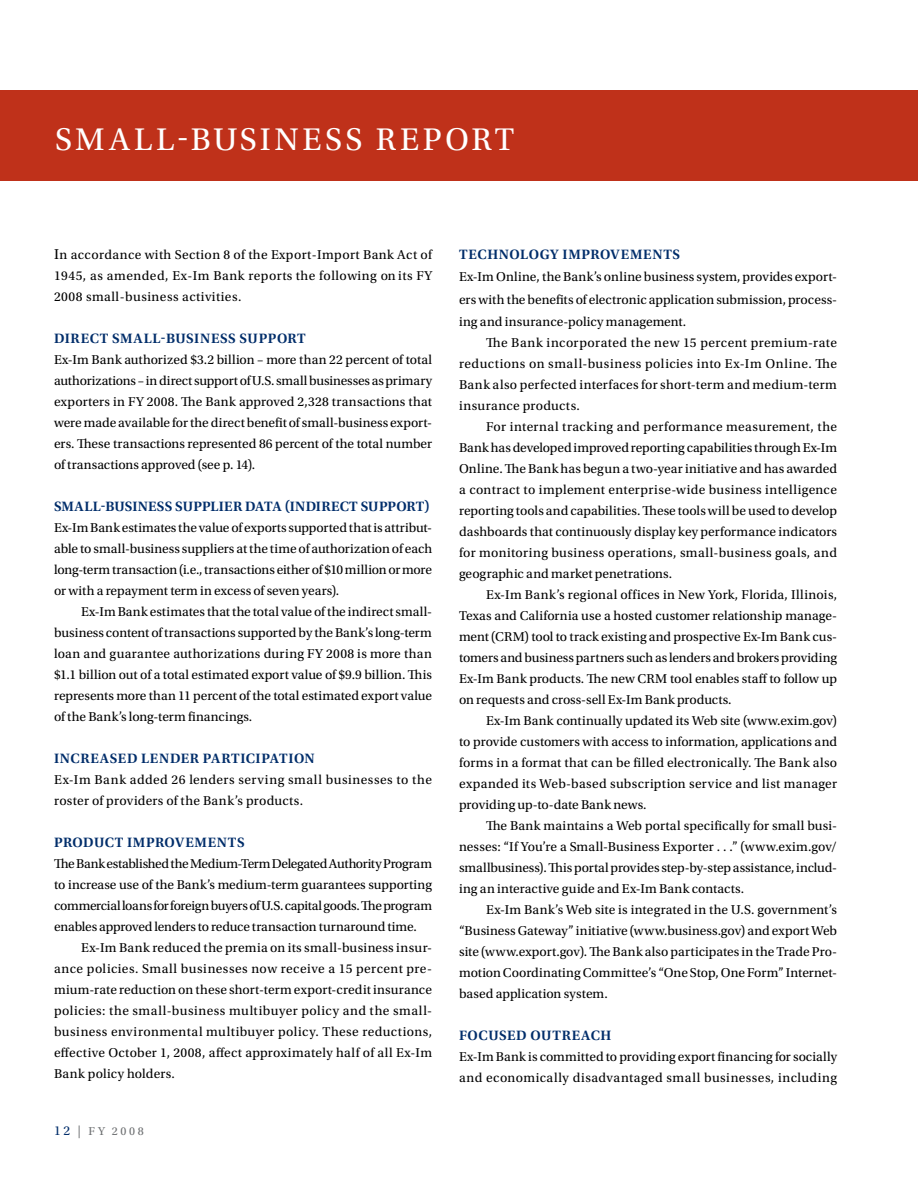
<style>
.page{position:relative;width:918px;height:1188px;background:#fff}
.page>*{position:absolute;margin:0;border:0;box-sizing:border-box;transform-origin:0 0}
.t1{font:33px "Utopia Std";letter-spacing:.12em;color:#fff}
.t2{font:600 14.25px "Utopia Std";letter-spacing:.035em;color:#002d6a}
.t3{font:600 14.25px "Utopia Std";letter-spacing:.015em;color:#002d6a}
.t4{font:13.5px/21px "Utopia Std";letter-spacing:.01em;color:#000;text-align:justify}
.t5{font:13.5px/21px "Utopia Std";letter-spacing:.03em;color:#000}
.t6{font:12px "Utopia Std";letter-spacing:.22em;color:#6d6f71}
.s1{font-size:15px}
.s2{font-size:13.5px;color:#002d6a}
.s3{font-size:13.5px}
</style>
<div class="page">
<div style="left:0;top:90px;width:918px;height:91px;background:#bf311a"></div>
<h1 class="t1" style="left:55px;top:122px;width:156px">small-busi</h1>
<h1 class="t1" style="left:275px;top:122px;width:49px">ness</h1>
<h1 class="t1" style="left:376px;top:122px;width:48px">repo</h1>
<h1 class="t1" style="left:472px;top:122px;width:35px">rt</h1>
<p class="t4" style="left:54px;top:245px;width:380px"><span class="s1">I</span>n accordance with Section 8 of the Export-Import Bank Act of 1945, as amended, Ex-Im Bank reports the following on its FY 2008 small-business activities.</p>
<p class="t2" style="left:54px;top:331px;width:253px">DIRECT SMALL-BUSINESS SUPPORT</p>
<p class="t4" style="left:54px;top:350px;width:380px">Ex-Im Bank authorized $3.2 billion – more than 22 percent of total authorizations – in direct support of U.S. small businesses as primary exporters in FY 2008. The Bank approved 2,328 transactions that were made available for the direct benefit of small-business export&shy;ers. These transactions represented 86 percent of the total number of transactions approved (see p. 14).</p>
<p class="t3" style="left:54px;top:499px;width:377px">SMALL-BUSINESS SUPPLIER DATA (INDIRECT SUPPORT)</p>
<p class="t4" style="left:54px;top:518px;width:380px">Ex-Im Bank estimates the value of exports supported that is attribut&shy;able to small-business suppliers at the time of authorization of each long-term transaction (i.e., transactions either of $10 million or more or with a repayment term in excess of seven years).</p>
<p class="t4" style="left:54px;top:602px;width:380px;text-indent:27px">Ex-Im Bank estimates that the total value of the indirect small&shy;business content of transactions supported by the Bank’s long-term loan and guarantee authorizations during FY 2008 is more than $1.1 billion out of a total estimated export value of $9.9 billion. This represents more than 11 percent of the total estimated export value of the Bank’s long-term financings.</p>
<p class="t2" style="left:54px;top:751px;width:262px">INCREASED LENDER PARTICIPATION</p>
<p class="t5" style="left:54px;top:770px;width:379px">Ex-Im Bank added 26 lenders serving small businesses to the roster of providers of the Bank’s products.</p>
<p class="t2" style="left:54px;top:835px;width:191px">PRODUCT IMPROVEMENTS</p>
<p class="t4" style="left:54px;top:854px;width:380px">The Bank established the Medium-Term Delegated Authority Program to increase use of the Bank’s medium-term guarantees supporting commercial loans for foreign buyers of U.S. capital goods. The program enables approved lenders to reduce transaction turnaround time.</p>
<p class="t4" style="left:54px;top:938px;width:380px;text-indent:27px">Ex-Im Bank reduced the premia on its small-business insur&shy;ance policies. Small businesses now receive a 15 percent pre&shy;mium-rate reduction on these short-term export-credit insurance policies: the small-business multibuyer policy and the small&shy;business environmental multibuyer policy. These reductions, effective October 1, 2008, affect approximately half of all Ex-Im Bank policy holders.</p>
<p class="t6" style="left:54px;top:1125px;width:91px"><span class="s2">12</span> <span class="s3">|</span> FY 2008</p>
<p class="t2" style="left:459px;top:246px;width:221px">TECHNOLOGY IMPROVEMENTS</p>
<p class="t4" style="left:459px;top:266px;width:380px;line-height:22.5px">Ex-Im Online, the Bank’s online business system, provides export&shy;ers with the benefits of electronic application submission, process&shy;ing and insurance-policy management.</p>
<p class="t4" style="left:459px;top:333px;width:380px;text-indent:27px">The Bank incorporated the new 15 percent premium-rate reductions on small-business policies into Ex-Im Online. The Bank also perfected interfaces for short-term and medium-term insurance products.</p>
<p class="t4" style="left:459px;top:417px;width:380px;text-indent:27px">For internal tracking and performance measurement, the Bank has developed improved reporting capabilities through Ex-Im Online. The Bank has begun a two-year initiative and has awarded a contract to implement enterprise-wide business intelligence reporting tools and capabilities. These tools will be used to develop dashboards that continuously display key performance indicators for monitoring business operations, small-business goals, and geographic and market penetrations.</p>
<p class="t4" style="left:459px;top:585px;width:380px;text-indent:27px">Ex-Im Bank’s regional offices in New York, Florida, Illinois, Texas and California use a hosted customer relationship manage&shy;ment (CRM) tool to track existing and prospective Ex-Im Bank cus&shy;tomers and business partners such as lenders and brokers providing Ex-Im Bank products. The new CRM tool enables staff to follow up on requests and cross-sell Ex-Im Bank products.</p>
<p class="t4" style="left:459px;top:711px;width:380px;text-indent:27px">Ex-Im Bank continually updated its Web site (www.exim.gov) to provide customers with access to information, applications and forms in a format that can be filled electronically. The Bank also expanded its Web-based subscription service and list manager providing up-to-date Bank news.</p>
<p class="t4" style="left:459px;top:816px;width:380px;text-indent:27px">The Bank maintains a Web portal specifically for small busi&shy;nesses: “If You’re a Small-Business Exporter . . .” (www.exim.gov/ smallbusiness). This portal provides step-by-step assistance, includ&shy;ing an interactive guide and Ex-Im Bank contacts.</p>
<p class="t4" style="left:459px;top:900px;width:380px;text-indent:27px">Ex-Im Bank’s Web site is integrated in the U.S. government’s “Business Gateway” initiative (www.business.gov) and export Web site (www.export.gov). The Bank also participates in the Trade Pro&shy;motion Coordinating Committee’s “One Stop, One Form” Internet&shy;based application system.</p>
<p class="t2" style="left:459px;top:1028px;width:154px">FOCUSED OUTREACH</p>
<p class="t4" style="left:459px;top:1047px;width:380px">Ex-Im Bank is committed to providing export financing for socially and economically disadvantaged small businesses, including</p>
</div>
